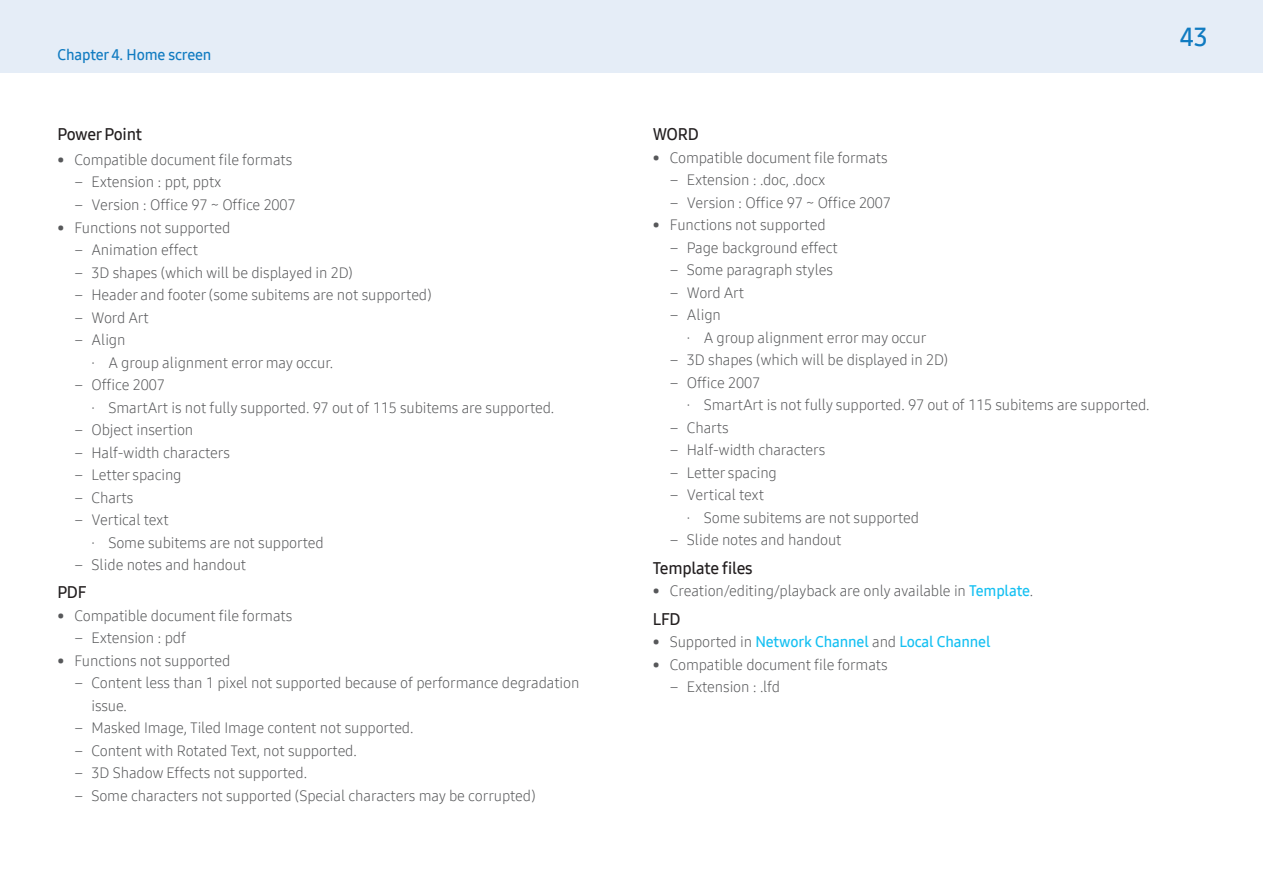
<style>
.page{position:relative;width:1263px;height:893px;background:#fff}
.page>*{position:absolute;margin:0;border:0;box-sizing:border-box;transform-origin:0 0}
.t1{font:25.5px "Samsung One UI 600";color:#107bc1}
.t2{font:16.5px "Samsung One UI 600";letter-spacing:-.015em;color:#231f20}
.t3{font:15px/22.5px "Samsung One UI 300";letter-spacing:-.01em;color:#57585a}
.t4{font:15px "Samsung One UI 600";letter-spacing:-.01em;color:#15c0f2}
.t5{font:15px "Samsung One UI 600";letter-spacing:-.01em;color:#107bc1}
.s1{font-family:"Samsung One UI 600";color:#15c0f2}
.s2{font-family:"Samsung One UI 300";color:#57585a}
</style>
<div class="page">
<div style="left:0;top:0;width:1263px;height:72px;background:#e5edf7"></div>
<p class="t5" style="left:57px;top:44px;width:156px">Chapter 4. Home screen</p>
<p class="t2" style="left:57px;top:123px;width:86px">Power Point</p>
<p class="t3" style="left:74px;top:148px;width:223px;text-indent:-17px">• Compatible document file formats ‒ Extension : ppt, pptx<br>‒ Version : Office 97 ~ Office 2007</p>
<p class="t3" style="left:57px;top:216px;width:174px">• Functions not supported</p>
<p class="t3" style="left:74px;top:238px;width:125px">‒ Animation effect</p>
<p class="t3" style="left:74px;top:261px;width:280px">‒ 3D shapes (which will be displayed in 2D)</p>
<p class="t3" style="left:74px;top:283px;width:359px">‒ Header and footer (some subitems are not supported)</p>
<p class="t3" style="left:74px;top:306px;width:76px">‒ Word Art</p>
<p class="t3" style="left:74px;top:328px;width:53px">‒ Align</p>
<p class="t3" style="left:91px;top:351px;width:243px">∙ A group alignment error may occur.</p>
<p class="t3" style="left:74px;top:373px;width:92px">‒ Office 2007</p>
<p class="t3" style="left:91px;top:396px;width:464px">∙ SmartArt is not fully supported. 97 out of 115 subitems are supported.</p>
<p class="t3" style="left:74px;top:418px;width:120px">‒ Object insertion</p>
<p class="t3" style="left:74px;top:441px;width:157px">‒ Half-width characters</p>
<p class="t3" style="left:74px;top:463px;width:109px">‒ Letter spacing</p>
<p class="t3" style="left:74px;top:486px;width:61px">‒ Charts</p>
<p class="t3" style="left:74px;top:508px;width:96px">‒ Vertical text</p>
<p class="t3" style="left:91px;top:531px;width:234px">∙ Some subitems are not supported</p>
<p class="t3" style="left:74px;top:553px;width:173px">‒ Slide notes and handout</p>
<p class="t2" style="left:57px;top:581px;width:30px">PDF</p>
<p class="t3" style="left:74px;top:604px;width:219px;text-indent:-17px">• Compatible document file formats ‒ Extension : pdf</p>
<p class="t3" style="left:57px;top:649px;width:174px">• Functions not supported</p>
<p class="t3" style="left:74px;top:672px;width:506px">‒ Content less than 1 pixel not supported because of performance degradation</p>
<p class="t3" style="left:91px;top:694px;width:37px">issue.</p>
<p class="t3" style="left:74px;top:717px;width:341px">‒ Masked Image, Tiled Image content not supported.</p>
<p class="t3" style="left:74px;top:739px;width:284px">‒ Content with Rotated Text, not supported.</p>
<p class="t3" style="left:74px;top:762px;width:234px">‒ 3D Shadow Effects not supported.</p>
<p class="t3" style="left:74px;top:784px;width:463px">‒ Some characters not supported (Special characters may be corrupted)</p>
<h1 class="t1" style="left:1180px;top:20px;width:29px">43</h1>
<p class="t2" style="left:653px;top:123px;width:48px">WORD</p>
<p class="t3" style="left:670px;top:146px;width:223px;text-indent:-17px">• Compatible document file formats ‒ Extension : .doc, .docx<br>‒ Version : Office 97 ~ Office 2007</p>
<p class="t3" style="left:670px;top:214px;width:170px;text-indent:-17px">• Functions not supported ‒ Page background effect ‒ Some paragraph styles ‒ Word Art<br>‒ Align</p>
<p class="t3" style="left:670px;top:326px;width:280px;text-indent:17px">∙ A group alignment error may occur<br>‒ 3D shapes (which will be displayed in 2D) ‒ Office 2007</p>
<p class="t3" style="left:687px;top:394px;width:464px">∙ SmartArt is not fully supported. 97 out of 115 subitems are supported.</p>
<p class="t3" style="left:670px;top:416px;width:61px">‒ Charts</p>
<p class="t3" style="left:670px;top:439px;width:157px">‒ Half-width characters</p>
<p class="t3" style="left:670px;top:461px;width:109px">‒ Letter spacing</p>
<p class="t3" style="left:670px;top:484px;width:96px">‒ Vertical text</p>
<p class="t3" style="left:687px;top:506px;width:234px">∙ Some subitems are not supported</p>
<p class="t3" style="left:670px;top:529px;width:173px">‒ Slide notes and handout</p>
<p class="t2" style="left:653px;top:557px;width:101px">Template files</p>
<p class="t3" style="left:653px;top:579px;width:382px">• Creation/editing/playback are only available in <span class="s1">Template</span>.</p>
<p class="t2" style="left:653px;top:608px;width:29px">LFD</p>
<p class="t4" style="left:653px;top:632px;width:339px"><span class="s2">• Supported in</span> Network Channel <span class="s2">and</span> Local Channel</p>
<p class="t3" style="left:670px;top:653px;width:219px;text-indent:-17px">• Compatible document file formats ‒ Extension : .lfd</p>
</div>
